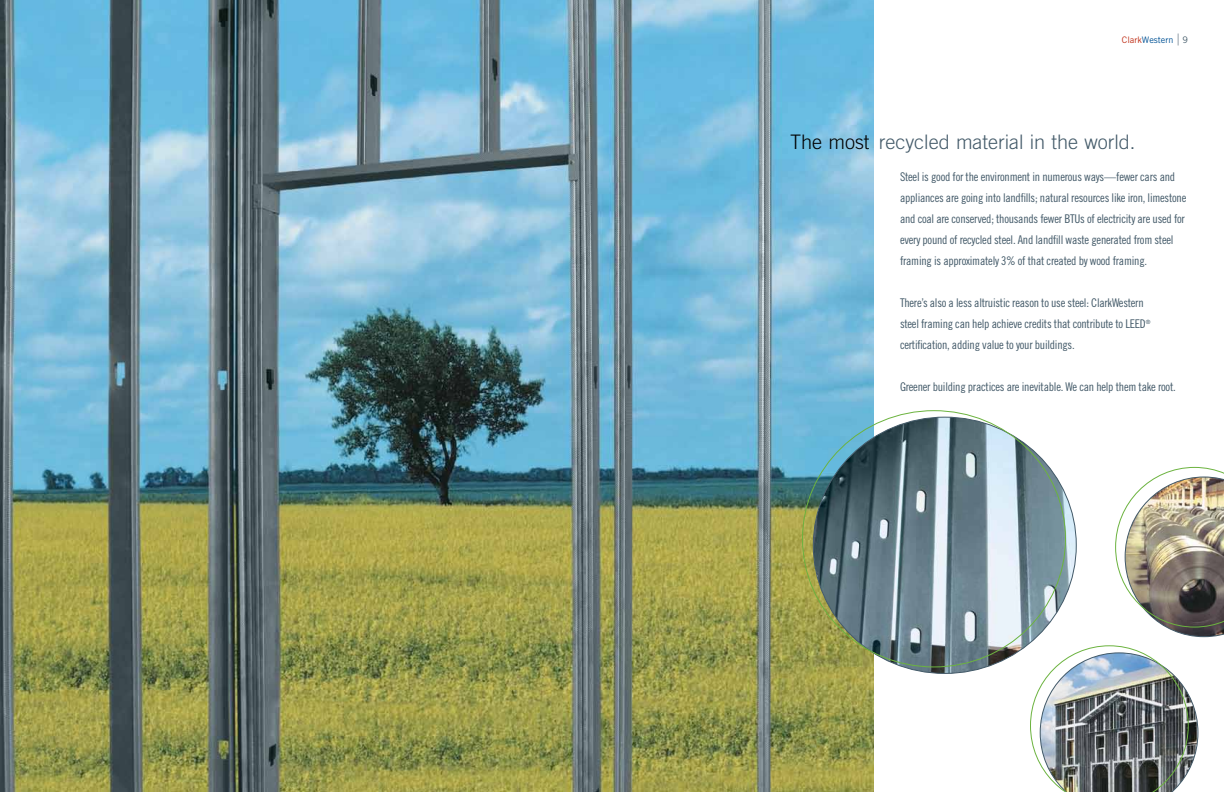
<style>
.page{position:relative;width:1224px;height:792px;background:#fff}
.page>*{position:absolute;margin:0;border:0;box-sizing:border-box;transform-origin:0 0}
.t1{font:300 20px "Trade Gothic";color:#425968}
.t2{font:12px/21px "Trade Gothic Cond Eighteen";letter-spacing:-.02em;color:#425968}
.t3{font:9px "Trade Gothic";color:#005295}
.s1{color:#c0311a}
.s2{color:#425968}
.s3{color:#000}
</style>
<div class="page">
<img style="left:0;top:0;width:874px;height:792px">
<svg style="left:1178px;top:34px;width:1px;height:12px"></svg>
<img style="left:1030px;top:645px;width:168px;height:147px">
<img style="left:1115px;top:467px;width:109px;height:170px">
<img style="left:813px;top:417px;width:263px;height:256px">
<p class="t3" style="left:1122px;top:34px;width:68px"><span class="s1">Clark</span>Western <span class="s2">9</span></p>
<h1 class="t1" style="left:790px;top:130px;width:347px"><span class="s3">The most</span> recycled material in the world.</h1>
<p class="t2" style="left:900px;top:166px;width:288px">Steel is good for the environment in numerous ways—fewer cars and appliances are going into landfills; natural resources like iron, limestone and coal are conserved; thousands fewer BTUs of electricity are used for every pound of recycled steel. And landfill waste generated from steel framing is approximately 3% of that created by wood framing.</p>
<p class="t2" style="left:900px;top:292px;width:252px">There’s also a less altruistic reason to use steel: ClarkWestern steel framing can help achieve credits that contribute to LEED<sup>® </sup>certification, adding value to your buildings.</p>
<p class="t2" style="left:900px;top:376px;width:277px">Greener building practices are inevitable. We can help them take root.</p>
</div>
